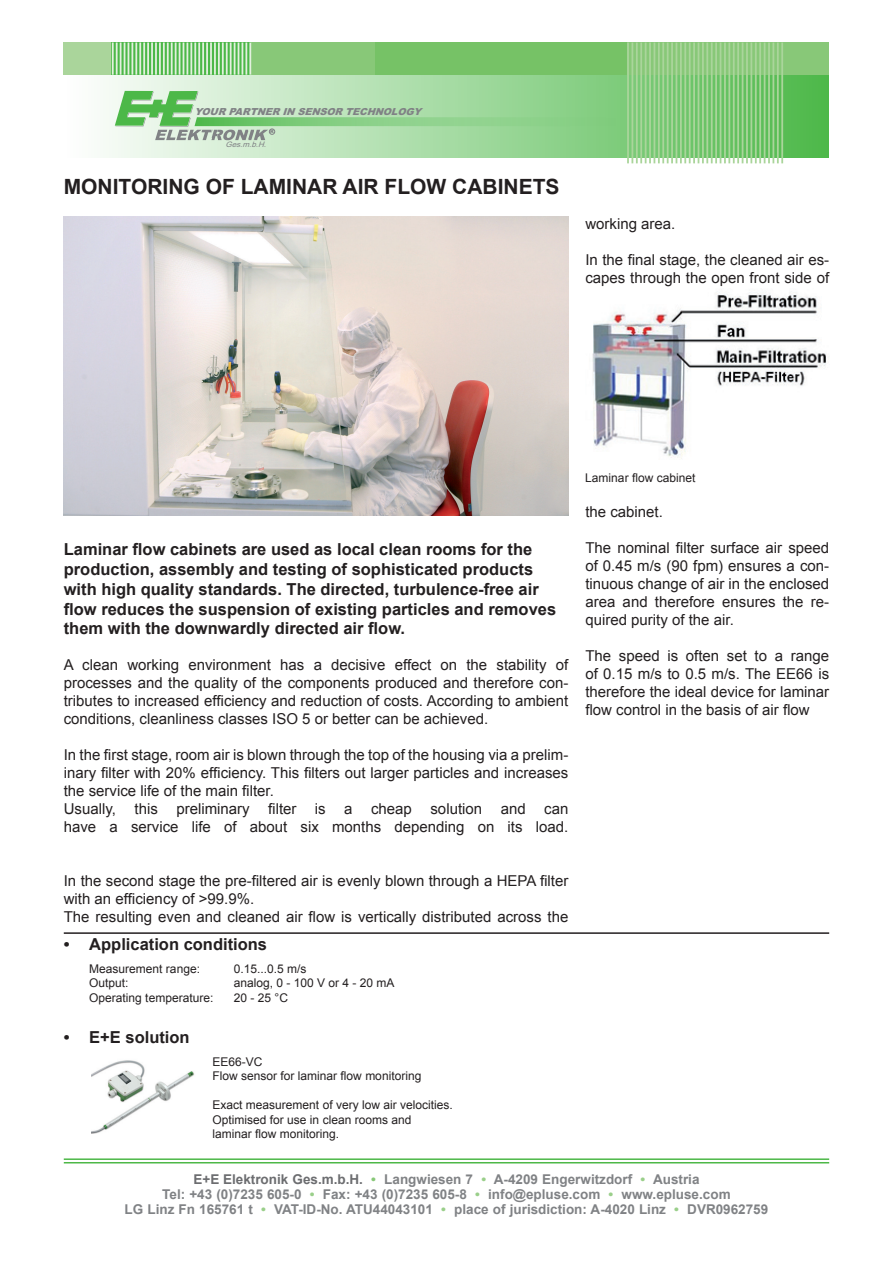
<style>
.page{position:relative;width:893px;height:1263px;background:#fff}
.page>*{position:absolute;margin:0;border:0;box-sizing:border-box;transform-origin:0 0}
.t1{font:700 21px "Arial";color:#231f20}
.t2{font:700 16.5px/19.8px "Arial";color:#231f20}
.t3{font:15px/18px "Arial";color:#231f20}
.t4{font:700 13.5px/15px "Arial";color:#808285;text-align:center}
.t5{font:12px/14.4px "Arial";color:#231f20}
.t6{font:italic 900 9.75px "Arial";color:#808285}
.t7{font:italic 7.5px "Arial";color:#808285;scale:1.06 1}
.t8{font:900 4.8px "Arial";color:#808285}
.s1{color:#6c6d70}
.s2{color:#88c878}
.s3{color:#9acf8a}
</style>
<div class="page">
<hr style="left:64px;top:1162px;width:765px;height:1px;background:#4eb848">
<hr style="left:64px;top:1158px;width:765px;height:2px;background:#4eb848">
<div style="left:64px;top:43px;width:263px;height:32px;background:#aad59b"></div>
<svg style="left:114px;top:43px;width:135px;height:32px;background:#60bf5b"></svg>
<div style="left:251px;top:43px;width:124px;height:32px;background:#88c878"></div>
<div style="left:383px;top:43px;width:446px;height:32px;background:#88c878"></div>
<hr style="left:112px;top:43px;width:2px;height:32px;background:#e3f0de">
<hr style="left:116px;top:43px;width:2px;height:32px;background:#e3f0de">
<hr style="left:120px;top:43px;width:1px;height:32px;background:#e3f0de">
<hr style="left:124px;top:43px;width:1px;height:32px;background:#e3f0de">
<hr style="left:128px;top:43px;width:1px;height:32px;background:#e3f0de">
<hr style="left:131px;top:43px;width:2px;height:32px;background:#e3f0de">
<hr style="left:135px;top:43px;width:2px;height:32px;background:#e3f0de">
<hr style="left:139px;top:43px;width:2px;height:32px;background:#e3f0de">
<hr style="left:143px;top:43px;width:2px;height:32px;background:#e3f0de">
<hr style="left:147px;top:43px;width:2px;height:32px;background:#e3f0de">
<hr style="left:151px;top:43px;width:2px;height:32px;background:#e3f0de">
<hr style="left:155px;top:43px;width:2px;height:32px;background:#e3f0de">
<hr style="left:159px;top:43px;width:2px;height:32px;background:#e3f0de">
<hr style="left:163px;top:43px;width:2px;height:32px;background:#e3f0de">
<hr style="left:167px;top:43px;width:2px;height:32px;background:#e3f0de">
<hr style="left:171px;top:43px;width:2px;height:32px;background:#e3f0de">
<hr style="left:175px;top:43px;width:2px;height:32px;background:#e3f0de">
<hr style="left:179px;top:43px;width:1px;height:32px;background:#e3f0de">
<hr style="left:183px;top:43px;width:1px;height:32px;background:#e3f0de">
<hr style="left:187px;top:43px;width:1px;height:32px;background:#e3f0de">
<hr style="left:190px;top:43px;width:2px;height:32px;background:#e3f0de">
<hr style="left:194px;top:43px;width:2px;height:32px;background:#e3f0de">
<hr style="left:198px;top:43px;width:2px;height:32px;background:#e3f0de">
<hr style="left:202px;top:43px;width:2px;height:32px;background:#e3f0de">
<hr style="left:206px;top:43px;width:2px;height:32px;background:#e3f0de">
<hr style="left:210px;top:43px;width:2px;height:32px;background:#e3f0de">
<hr style="left:214px;top:43px;width:2px;height:32px;background:#e3f0de">
<hr style="left:218px;top:43px;width:2px;height:32px;background:#e3f0de">
<hr style="left:222px;top:43px;width:2px;height:32px;background:#e3f0de">
<hr style="left:226px;top:43px;width:2px;height:32px;background:#e3f0de">
<hr style="left:230px;top:43px;width:2px;height:32px;background:#e3f0de">
<hr style="left:234px;top:43px;width:1px;height:32px;background:#e3f0de">
<hr style="left:238px;top:43px;width:1px;height:32px;background:#e3f0de">
<hr style="left:242px;top:43px;width:1px;height:32px;background:#e3f0de">
<hr style="left:245px;top:43px;width:2px;height:32px;background:#e3f0de">
<hr style="left:249px;top:43px;width:2px;height:32px;background:#e3f0de">
<div style="left:375px;top:43px;width:252px;height:32px;background:#76c266"></div>
<div style="left:64px;top:75px;width:765px;height:82px;background:linear-gradient(to right,#fefefe,#4fb94b)"></div>
<hr style="left:627px;top:43px;width:2px;height:120px;background:#aad59b">
<hr style="left:631px;top:43px;width:2px;height:120px;background:#aad59b">
<hr style="left:636px;top:43px;width:2px;height:120px;background:#aad59b">
<hr style="left:640px;top:43px;width:2px;height:120px;background:#aad59b">
<hr style="left:645px;top:43px;width:1px;height:120px;background:#aad59b">
<hr style="left:649px;top:43px;width:2px;height:120px;background:#aad59b">
<hr style="left:653px;top:43px;width:2px;height:120px;background:#aad59b">
<hr style="left:658px;top:43px;width:2px;height:120px;background:#aad59b">
<hr style="left:662px;top:43px;width:2px;height:120px;background:#aad59b">
<hr style="left:667px;top:43px;width:2px;height:120px;background:#aad59b">
<hr style="left:671px;top:43px;width:2px;height:120px;background:#aad59b">
<hr style="left:676px;top:43px;width:1px;height:120px;background:#aad59b">
<hr style="left:680px;top:43px;width:2px;height:120px;background:#aad59b">
<hr style="left:684px;top:43px;width:2px;height:120px;background:#aad59b">
<hr style="left:689px;top:43px;width:2px;height:120px;background:#aad59b">
<hr style="left:693px;top:43px;width:2px;height:120px;background:#aad59b">
<hr style="left:698px;top:43px;width:1px;height:120px;background:#aad59b">
<hr style="left:702px;top:43px;width:2px;height:120px;background:#aad59b">
<hr style="left:706px;top:43px;width:2px;height:120px;background:#aad59b">
<hr style="left:711px;top:43px;width:2px;height:120px;background:#aad59b">
<hr style="left:715px;top:43px;width:2px;height:120px;background:#aad59b">
<hr style="left:720px;top:43px;width:1px;height:120px;background:#aad59b">
<hr style="left:724px;top:43px;width:2px;height:120px;background:#aad59b">
<hr style="left:728px;top:43px;width:2px;height:120px;background:#aad59b">
<hr style="left:733px;top:43px;width:2px;height:120px;background:#aad59b">
<hr style="left:737px;top:43px;width:2px;height:120px;background:#aad59b">
<hr style="left:742px;top:43px;width:1px;height:120px;background:#aad59b">
<hr style="left:746px;top:43px;width:2px;height:120px;background:#aad59b">
<hr style="left:750px;top:43px;width:2px;height:120px;background:#aad59b">
<hr style="left:755px;top:43px;width:2px;height:120px;background:#aad59b">
<hr style="left:759px;top:43px;width:2px;height:120px;background:#aad59b">
<hr style="left:764px;top:43px;width:1px;height:120px;background:#aad59b">
<hr style="left:768px;top:43px;width:2px;height:120px;background:#aad59b">
<hr style="left:772px;top:43px;width:2px;height:120px;background:#aad59b">
<hr style="left:777px;top:43px;width:2px;height:120px;background:#aad59b">
<hr style="left:781px;top:43px;width:2px;height:120px;background:#aad59b">
<svg style="left:115px;top:91px;width:510px;height:49px;background:#a3d8a1"></svg>
<img style="left:592px;top:291px;width:234px;height:168px">
<img style="left:91px;top:1060px;width:103px;height:73px">
<hr style="left:64px;top:932px;width:765px;height:2px;background:#231f20">
<img style="left:64px;top:217px;width:504px;height:299px">
<p class="t6" style="left:195px;top:105px;width:232px">YOURPARTNERINSENSORTECHNOLOGY</p>
<p class="t8" style="left:270px;top:128px;width:5px">R</p>
<p class="t7" style="left:226px;top:139px;width:42px">Ges.m.b.H.</p>
<h1 class="t1" style="left:64px;top:172px;width:98px">Monitoring</h1>
<h1 class="t1" style="left:206px;top:172px;width:50px">of laminar</h1>
<h1 class="t1" style="left:343px;top:172px;width:14px">air</h1>
<h1 class="t1" style="left:385px;top:172px;width:126px">flow cabinet</h1>
<h1 class="t1" style="left:546px;top:172px;width:16px">s</h1>
<p class="t3" style="left:585px;top:215px;width:92px">working area.</p>
<p class="t3" style="left:585px;top:251px;width:245px">In the final stage, the cleaned air es&shy;capes through the open front side of</p>
<p class="t2" style="left:64px;top:540px;width:494px">Laminar flow cabinets are used as local clean rooms for the production, assembly and testing of sophisticated products with high quality standards. The directed, turbulence-free air flow reduces the suspension of existing particles and removes them with the downwardly directed air flow.</p>
<p class="t3" style="left:64px;top:656px;width:506px;text-align:justify">A clean working environment has a decisive effect on the stability of processes and the quality of the components produced and therefore con&shy;tributes to increased efficiency and reduction of costs. According to ambient conditions, cleanliness classes ISO 5 or better can be achieved.</p>
<p class="t3" style="left:64px;top:746px;width:506px">In the first stage, room air is blown through the top of the housing via a prelim&shy;inary filter with 20% efficiency. This filters out larger particles and increases the service life of the main filter.<br>Usually, this preliminary filter is a cheap solution and can have a service life of about six months depending on its load.</p>
<p class="t3" style="left:64px;top:872px;width:506px">In the second stage the pre-filtered air is evenly blown through a HEPA filter with an efficiency of &gt;99.9%.<br>The resulting even and cleaned air flow is vertically distributed across the</p>
<p class="t2" style="left:64px;top:935px;width:205px">• Application conditions</p>
<p class="t5" style="left:89px;top:961px;width:112px">Measurement range:</p>
<p class="t5" style="left:234px;top:961px;width:74px">0.15...0.5 m/s</p>
<p class="t5" style="left:89px;top:976px;width:41px">Output:</p>
<p class="t5" style="left:234px;top:976px;width:162px">analog, 0 - 100 V or 4 - 20 mA</p>
<p class="t5" style="left:89px;top:990px;width:126px">Operating temperature:</p>
<p class="t5" style="left:234px;top:990px;width:56px">20 - 25 °C</p>
<p class="t2" style="left:64px;top:1028px;width:127px">• E+E solution</p>
<p class="t5" style="left:213px;top:1055px;width:210px">EE66-VC<br>Flow sensor for laminar flow monitoring</p>
<p class="t5" style="left:213px;top:1098px;width:242px">Exact measurement of very low air velocities.<br>Optimised for use in clean rooms and laminar flow monitoring.</p>
<p class="t5" style="left:585px;top:471px;width:112px">Laminar flow cabinet</p>
<p class="t3" style="left:585px;top:503px;width:79px">the cabinet.</p>
<p class="t3" style="left:585px;top:539px;width:245px;text-align:justify">The nominal filter surface air speed of 0.45 m/s (90 fpm) ensures a con&shy;tinuous change of air in the enclosed area and therefore ensures the re&shy;quired purity of the air.</p>
<p class="t3" style="left:585px;top:647px;width:245px;text-align:justify">The speed is often set to a range of 0.15 m/s to 0.5 m/s. The EE66 is therefore the ideal device for laminar flow control in the basis of air flow</p>
<p class="t4" style="left:125px;top:1172px;width:645px"><span class="s1">E+E Elektronik Ges.m.b.H.</span> <span class="s2">•</span> Langwiesen 7 <span class="s3">•</span> A-4209 Engerwitzdorf <span class="s3">•</span> Austria<br>Tel: +43 (0)7235 605-0 <span class="s3">•</span> Fax: +43 (0)7235 605-8 <span class="s3">•</span> info@epluse.com <span class="s3">•</span> www.epluse.com<br>LG Linz Fn 165761 t <span class="s3">•</span> VAT-ID-No. ATU44043101 <span class="s3">•</span> place of jurisdiction: A-4020 Linz <span class="s3">•</span> DVR0962759</p>
</div>
